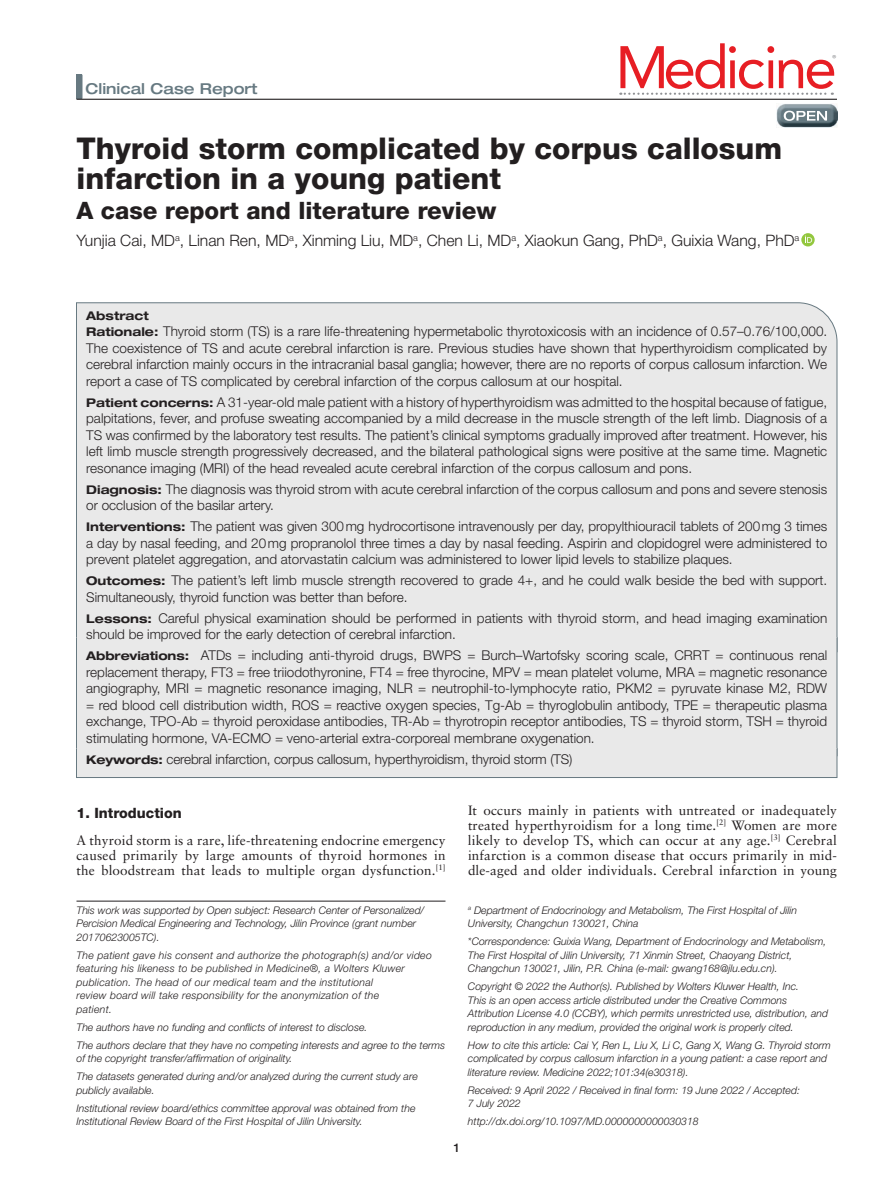
<style>
.page{position:relative;width:891px;height:1188px;background:#fff}
.page>*{position:absolute;margin:0;border:0;box-sizing:border-box;transform-origin:0 0}
.t1{font:59.4px "Avenir";letter-spacing:-.06em;color:#e71e24}
.t2{font:800 30px/30px "Helvetica Neue LT Std";color:#231f20}
.t3{font:800 24px "Helvetica Neue LT Std";color:#231f20}
.t4{font:300 15.75px "Helvetica Neue LT Std";color:#231f20}
.t5{font:500 expanded 15px "Helvetica Neue LT Std";color:#667981}
.t6{font:800 14.25px "Helvetica Neue LT Std";color:#231f20}
.t7{font:300 13.5px/16.5px "Helvetica Neue LT Std";color:#231f20;text-align:justify}
.t8{font:13.5px/15px "Sabon LT Std";letter-spacing:.01em;color:#231f20;text-align:justify}
.t9{font:700 expanded 12px "Helvetica Neue LT Std";color:#231f20}
.t10{font:500 12px "Helvetica Neue LT Std";color:#231f20}
.t11{font:italic 300 10.5px/13.5px "Helvetica Neue LT Std";color:#231f20}
.t12{font:italic 300 10.5px/13.5px "Helvetica Neue LT Std";letter-spacing:.025em;color:#231f20}
.t13{font:500 10.35px "Akzidenz Grotesk BE";color:#909295}
.s1{font-weight:700;font-stretch:expanded;font-size:12px}
</style>
<div class="page">
<div style="left:76px;top:74px;width:6px;height:25px;background:#677981"></div>
<hr style="left:76px;top:99px;width:761px;height:1px;background:#231f20">
<img style="left:776px;top:104px;width:61px;height:24px">
<svg style="left:784px;top:111px;width:43px;height:10px"></svg>
<svg style="left:620px;top:93px;width:213px;height:2px"></svg>
<div style="left:76px;top:302px;width:762px;height:351px;background:#e9e9e9"></div>
<div style="left:76px;top:637px;width:761px;height:120px;background:#e9e9e9"></div>
<div style="left:76px;top:748px;width:761px;height:30px;background:#e9e9e9"></div>
<div style="left:76px;top:748px;width:761px;height:30px;border:1px solid #677981"></div>
<svg style="left:801px;top:233px;width:14px;height:13px"></svg>
<svg style="left:805px;top:236px;width:7px;height:7px"></svg>
<hr style="left:76px;top:901px;width:370px;height:1px;background:#231f20">
<p class="t5" style="left:86px;top:80px;width:174px">Clinical Case Report</p>
<h1 class="t1" style="left:615px;top:33px;width:223px">Medicine</h1>
<p class="t13" style="left:832px;top:52px;width:6px">®</p>
<h2 class="t2" style="left:76px;top:134px;width:707px">Thyroid storm complicated by corpus callosum infarction in a young patient</h2>
<h3 class="t3" style="left:76px;top:197px;width:422px">A case report and literature review</h3>
<p class="t4" style="left:76px;top:231px;width:724px">Yunjia Cai, MD<sup>a</sup>, Linan Ren, MD<sup>a</sup>, Xinming Liu, MD<sup>a</sup>, Chen Li, MD<sup>a</sup>, Xiaokun Gang, PhD<sup>a</sup>, Guixia Wang, PhD<sup>a</sup></p>
<p class="t9" style="left:86px;top:308px;width:64px">Abstract</p>
<p class="t7" style="left:86px;top:323px;width:743px"><span class="s1">Rationale:</span> Thyroid storm (TS) is a rare life-threatening hypermetabolic thyrotoxicosis with an incidence of 0.57–0.76/100,000.<br>The coexistence of TS and acute cerebral infarction is rare. Previous studies have shown that hyperthyroidism complicated by cerebral infarction mainly occurs in the intracranial basal ganglia; however, there are no reports of corpus callosum infarction. We report a case of TS complicated by cerebral infarction of the corpus callosum at our hospital.</p>
<p class="t7" style="left:86px;top:394px;width:743px"><span class="s1">Patient concerns:</span> A 31-year-old male patient with a history of hyperthyroidism was admitted to the hospital because of fatigue, palpitations, fever, and profuse sweating accompanied by a mild decrease in the muscle strength of the left limb. Diagnosis of a TS was confirmed by the laboratory test results. The patient’s clinical symptoms gradually improved after treatment. However, his left limb muscle strength progressively decreased, and the bilateral pathological signs were positive at the same time. Magnetic resonance imaging (MRI) of the head revealed acute cerebral infarction of the corpus callosum and pons.</p>
<p class="t7" style="left:86px;top:481px;width:743px"><span class="s1">Diagnosis:</span> The diagnosis was thyroid strom with acute cerebral infarction of the corpus callosum and pons and severe stenosis or occlusion of the basilar artery.</p>
<p class="t7" style="left:86px;top:518px;width:743px"><span class="s1">Interventions:</span> The patient was given 300mg hydrocortisone intravenously per day, propylthiouracil tablets of 200mg 3 times a day by nasal feeding, and 20mg propranolol three times a day by nasal feeding. Aspirin and clopidogrel were administered to prevent platelet aggregation, and atorvastatin calcium was administered to lower lipid levels to stabilize plaques.</p>
<p class="t7" style="left:86px;top:572px;width:743px"><span class="s1">Outcomes:</span> The patient’s left limb muscle strength recovered to grade 4+, and he could walk beside the bed with support.<br>Simultaneously, thyroid function was better than before.</p>
<p class="t7" style="left:86px;top:610px;width:743px"><span class="s1">Lessons:</span> Careful physical examination should be performed in patients with thyroid storm, and head imaging examination should be improved for the early detection of cerebral infarction.</p>
<p class="t7" style="left:86px;top:647px;width:743px"><span class="s1">Abbreviations:</span> ATDs = including anti-thyroid drugs, BWPS = Burch–Wartofsky scoring scale, CRRT = continuous renal replacement therapy, FT3 = free triiodothyronine, FT4 = free thyrocine, MPV = mean platelet volume, MRA = magnetic resonance angiography, MRI = magnetic resonance imaging, NLR = neutrophil-to-lymphocyte ratio, PKM2 = pyruvate kinase M2, RDW = red blood cell distribution width, ROS = reactive oxygen species, Tg-Ab = thyroglobulin antibody, TPE = therapeutic plasma exchange, TPO-Ab = thyroid peroxidase antibodies, TR-Ab = thyrotropin receptor antibodies, TS = thyroid storm, TSH = thyroid stimulating hormone, VA-ECMO = veno-arterial extra-corporeal membrane oxygenation.</p>
<p class="t7" style="left:86px;top:751px;width:488px"><span class="s1">Keywords:</span> cerebral infarction, corpus callosum, hyperthyroidism, thyroid storm (TS)</p>
<p class="t6" style="left:76px;top:804px;width:107px">1. Introduction</p>
<p class="t8" style="left:76px;top:833px;width:371px">A thyroid storm is a rare, life-threatening endocrine emergency caused primarily by large amounts of thyroid hormones in the bloodstream that leads to multiple organ dysfunction.<sup>[1]</sup></p>
<p class="t8" style="left:468px;top:803px;width:371px">It occurs mainly in patients with untreated or inadequately treated hyperthyroidism for a long time.<sup>[2]</sup> Women are more likely to develop TS, which can occur at any age.<sup>[3]</sup> Cerebral infarction is a common disease that occurs primarily in mid&shy;dle-aged and older individuals. Cerebral infarction in young</p>
<p class="t11" style="left:76px;top:903px;width:349px">This work was supported by Open subject: Research Center of Personalized/<br>Percision Medical Engineering and Technology, Jilin Province (grant number<br>20170623005TC).</p>
<p class="t12" style="left:76px;top:948px;width:357px">The patient gave his consent and authorize the photograph(s) and/or video featuring his likeness to be published in Medicine®, a Wolters Kluwer publication. The head of our medical team and the institutional<br>review board will take responsibility for the anonymization of the<br>patient.</p>
<p class="t11" style="left:76px;top:1018px;width:370px;line-height:18px">The authors have no funding and conflicts of interest to disclose.<br>The authors declare that they have no competing interests and agree to the terms</p>
<p class="t11" style="left:76px;top:1049px;width:343px;line-height:18px">of the copyright transfer/affirmation of originality.<br>The datasets generated during and/or analyzed during the current study are</p>
<p class="t11" style="left:76px;top:1081px;width:340px;line-height:18px">publicly available.<br>Institutional review board/ethics committee approval was obtained from the</p>
<p class="t11" style="left:76px;top:1114px;width:288px">Institutional Review Board of the First Hospital of Jilin University.</p>
<p class="t10" style="left:453px;top:1140px;width:8px">1</p>
<p class="t11" style="left:468px;top:903px;width:331px"><sup>a</sup> Department of Endocrinology and Metabolism, The First Hospital of Jilin<br>University, Changchun 130021, China</p>
<p class="t11" style="left:468px;top:934px;width:360px">*Correspondence: Guixia Wang, Department of Endocrinology and Metabolism,<br>The First Hospital of Jilin University, 71 Xinmin Street, Chaoyang District,<br>Changchun 130021, Jilin, P.R. China (e-mail: gwang168@jlu.edu.cn).</p>
<p class="t11" style="left:468px;top:979px;width:362px">Copyright © 2022 the Author(s). Published by Wolters Kluwer Health, Inc.<br>This is an open access article distributed under the Creative Commons Attribution License 4.0 (CCBY), which permits unrestricted use, distribution, and reproduction in any medium, provided the original work is properly cited.</p>
<p class="t11" style="left:468px;top:1038px;width:364px">How to cite this article: Cai Y, Ren L, Liu X, Li C, Gang X, Wang G. Thyroid storm complicated by corpus callosum infarction in a young patient: a case report and literature review. Medicine 2022;101:34(e30318).</p>
<p class="t11" style="left:468px;top:1083px;width:334px">Received: 9 April 2022 / Received in final form: 19 June 2022 / Accepted:<br>7 July 2022</p>
<p class="t11" style="left:468px;top:1114px;width:232px">http://dx.doi.org/10.1097/MD.0000000000030318</p>
</div>
